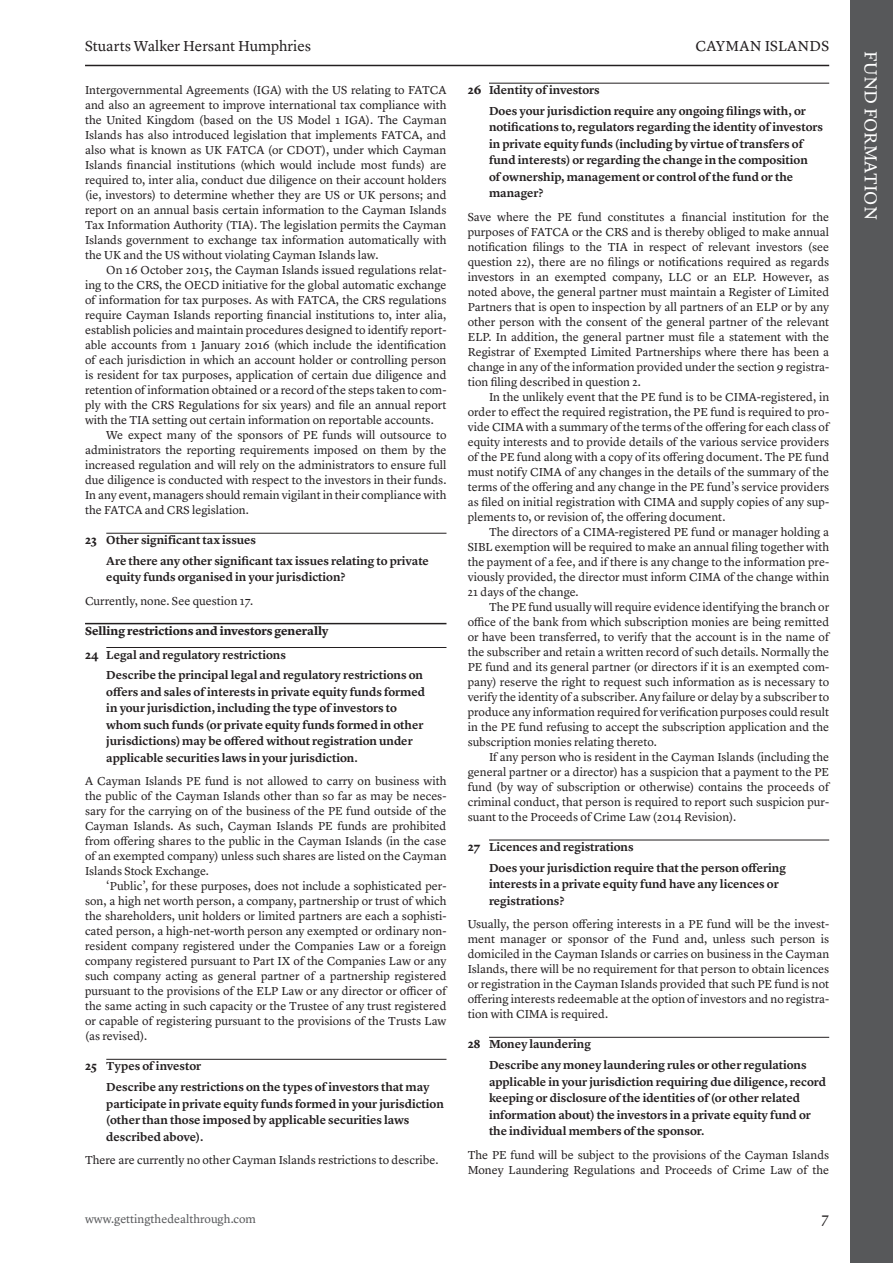
<style>
.page{position:relative;width:893px;height:1263px;background:#fff}
.page>*{position:absolute;margin:0;border:0;box-sizing:border-box;transform-origin:0 0}
.t1{font:18px "Lyon Text";letter-spacing:.015em;color:#fff}
.t2{font:15px "Lyon Text";color:#231f20}
.Text{font:12px/15px "Lyon Text";color:#231f20;text-align:justify}
.First_para{font:12px/15px "Lyon Text";color:#231f20;text-align:justify}
.Q_text{font:600 12px/16.5px "Lyon Text";color:#231f20}
.Q_header{font:600 12px "Lyon Text";color:#231f20}
.Q_category_mono{font:700 12px "Lyon Text";color:#231f20}
.t3{font:12px "Lyon Text";color:#57585a}
.s1{font-weight:700}
</style>
<div class="page">
<hr style="left:85px;top:65px;width:744px;height:1px;background:#231f20">
<div style="left:850px;top:0;width:43px;height:1263px;background:#57585a"></div>
<hr style="left:106px;top:533px;width:340px;height:1px;background:#231f20">
<hr style="left:85px;top:623px;width:361px;height:1px;background:#231f20">
<hr style="left:106px;top:647px;width:340px;height:1px;background:#231f20">
<hr style="left:106px;top:1059px;width:340px;height:1px;background:#231f20">
<hr style="left:489px;top:83px;width:340px;height:1px;background:#231f20">
<hr style="left:489px;top:840px;width:340px;height:1px;background:#231f20">
<hr style="left:489px;top:1037px;width:340px;height:1px;background:#231f20">
<p class="t2" style="left:85px;top:35px;width:228px">Stuarts Walker Hersant Humphries</p>
<p class="t2" style="left:695px;top:35px;width:135px">CAYMAN ISLANDS</p>
<p class="Text" style="left:85px;top:82px;width:363px">Intergovernmental Agreements (IGA) with the US relating to FATCA and also an agreement to improve international tax compliance with the United Kingdom (based on the US Model 1 IGA). The Cayman Islands has also introduced legislation that implements FATCA, and also what is known as UK FATCA (or CDOT), under which Cayman Islands financial institutions (which would include most funds) are required to, inter alia, conduct due diligence on their account holders (ie, investors) to determine whether they are US or UK persons; and report on an annual basis certain information to the Cayman Islands Tax Information Authority (TIA). The legislation permits the Cayman Islands government to exchange tax information automatically with the UK and the US without violating Cayman Islands law.</p>
<p class="Text" style="left:85px;top:262px;width:363px;text-indent:21px">On 16 October 2015, the Cayman Islands issued regulations relat&shy;ing to the CRS, the OECD initiative for the global automatic exchange of information for tax purposes. As with FATCA, the CRS regulations require Cayman Islands reporting financial institutions to, inter alia, establish policies and maintain procedures designed to identify report&shy;able accounts from 1 January 2016 (which include the identification of each jurisdiction in which an account holder or controlling person is resident for tax purposes, application of certain due diligence and retention of information obtained or a record of the steps taken to com&shy;ply with the CRS Regulations for six years) and file an annual report with the TIA setting out certain information on reportable accounts.</p>
<p class="Text" style="left:85px;top:427px;width:363px;text-indent:21px">We expect many of the sponsors of PE funds will outsource to administrators the reporting requirements imposed on them by the increased regulation and will rely on the administrators to ensure full due diligence is conducted with respect to the investors in their funds.<br>In any event, managers should remain vigilant in their compliance with the FATCA and CRS legislation.</p>
<p class="Q_header" style="left:85px;top:531px;width:173px"><span class="s1">23</span> Other significant tax issues</p>
<p class="Q_text" style="left:106px;top:552px;width:324px">Are there any other significant tax issues relating to private equity funds organised in your jurisdiction?</p>
<p class="First_para" style="left:85px;top:592px;width:170px">Currently, none. See question 17.</p>
<p class="Q_category_mono" style="left:85px;top:622px;width:245px">Selling restrictions and investors generally</p>
<p class="Q_header" style="left:85px;top:645px;width:202px"><span class="s1">24</span> Legal and regulatory restrictions</p>
<p class="Q_text" style="left:106px;top:666px;width:320px">Describe the principal legal and regulatory restrictions on offers and sales of interests in private equity funds formed in your jurisdiction, including the type of investors to whom such funds (or private equity funds formed in other jurisdictions) may be offered without registration under applicable securities laws in your jurisdiction.</p>
<p class="First_para" style="left:85px;top:773px;width:363px">A Cayman Islands PE fund is not allowed to carry on business with the public of the Cayman Islands other than so far as may be neces&shy;sary for the carrying on of the business of the PE fund outside of the Cayman Islands. As such, Cayman Islands PE funds are prohibited from offering shares to the public in the Cayman Islands (in the case of an exempted company) unless such shares are listed on the Cayman Islands Stock Exchange.</p>
<p class="Text" style="left:85px;top:878px;width:363px;text-indent:21px">‘Public’, for these purposes, does not include a sophisticated per&shy;son, a high net worth person, a company, partnership or trust of which the shareholders, unit holders or limited partners are each a sophisti&shy;cated person, a high-net-worth person any exempted or ordinary non&shy;resident company registered under the Companies Law or a foreign company registered pursuant to Part IX of the Companies Law or any such company acting as general partner of a partnership registered pursuant to the provisions of the ELP Law or any director or officer of the same acting in such capacity or the Trustee of any trust registered or capable of registering pursuant to the provisions of the Trusts Law (as revised).</p>
<p class="Q_header" style="left:85px;top:1057px;width:118px"><span class="s1">25</span> Types of investor</p>
<p class="Q_text" style="left:106px;top:1078px;width:339px">Describe any restrictions on the types of investors that may participate in private equity funds formed in your jurisdiction (other than those imposed by applicable securities laws described above).</p>
<p class="First_para" style="left:85px;top:1151px;width:355px">There are currently no other Cayman Islands restrictions to describe.</p>
<p class="Q_header" style="left:468px;top:81px;width:133px"><span class="s1">26</span> Identity of investors</p>
<p class="Q_text" style="left:489px;top:102px;width:335px">Does your jurisdiction require any ongoing filings with, or notifications to, regulators regarding the identity of investors in private equity funds (including by virtue of transfers of fund interests) or regarding the change in the composition<br>of ownership, management or control of the fund or the manager?</p>
<p class="First_para" style="left:468px;top:208px;width:363px">Save where the PE fund constitutes a financial institution for the purposes of FATCA or the CRS and is thereby obliged to make annual notification filings to the TIA in respect of relevant investors (see question 22), there are no filings or notifications required as regards investors in an exempted company, LLC or an ELP. However, as noted above, the general partner must maintain a Register of Limited Partners that is open to inspection by all partners of an ELP or by any other person with the consent of the general partner of the relevant ELP. In addition, the general partner must file a statement with the Registrar of Exempted Limited Partnerships where there has been a change in any of the information provided under the section 9 registra&shy;tion filing described in question 2.</p>
<p class="Text" style="left:468px;top:388px;width:363px;text-indent:21px">In the unlikely event that the PE fund is to be CIMA-registered, in order to effect the required registration, the PE fund is required to pro&shy;vide CIMA with a summary of the terms of the offering for each class of equity interests and to provide details of the various service providers of the PE fund along with a copy of its offering document. The PE fund must notify CIMA of any changes in the details of the summary of the terms of the offering and any change in the PE fund’s service providers as filed on initial registration with CIMA and supply copies of any sup&shy;plements to, or revision of, the offering document.</p>
<p class="Text" style="left:468px;top:523px;width:363px;text-indent:21px">The directors of a CIMA-registered PE fund or manager holding a SIBL exemption will be required to make an annual filing together with the payment of a fee, and if there is any change to the information pre&shy;viously provided, the director must inform CIMA of the change within 21 days of the change.</p>
<p class="Text" style="left:468px;top:598px;width:363px;text-indent:21px">The PE fund usually will require evidence identifying the branch or office of the bank from which subscription monies are being remitted or have been transferred, to verify that the account is in the name of the subscriber and retain a written record of such details. Normally the PE fund and its general partner (or directors if it is an exempted com&shy;pany) reserve the right to request such information as is necessary to verify the identity of a subscriber. Any failure or delay by a subscriber to produce any information required for verification purposes could result in the PE fund refusing to accept the subscription application and the subscription monies relating thereto.</p>
<p class="Text" style="left:468px;top:748px;width:363px;text-indent:21px">If any person who is resident in the Cayman Islands (including the general partner or a director) has a suspicion that a payment to the PE fund (by way of subscription or otherwise) contains the proceeds of criminal conduct, that person is required to report such suspicion pur&shy;suant to the Proceeds of Crime Law (2014 Revision).</p>
<p class="Q_header" style="left:468px;top:838px;width:167px"><span class="s1">27</span> Licences and registrations</p>
<p class="Q_text" style="left:489px;top:858px;width:299px">Does your jurisdiction require that the person offering interests in a private equity fund have any licences or registrations?</p>
<p class="First_para" style="left:468px;top:916px;width:363px">Usually, the person offering interests in a PE fund will be the invest&shy;ment manager or sponsor of the Fund and, unless such person is domiciled in the Cayman Islands or carries on business in the Cayman Islands, there will be no requirement for that person to obtain licences or registration in the Cayman Islands provided that such PE fund is not offering interests redeemable at the option of investors and no registra&shy;tion with CIMA is required.</p>
<p class="Q_header" style="left:468px;top:1035px;width:125px"><span class="s1">28</span> Money laundering</p>
<p class="Q_text" style="left:489px;top:1056px;width:338px">Describe any money laundering rules or other regulations applicable in your jurisdiction requiring due diligence, record keeping or disclosure of the identities of (or other related information about) the investors in a private equity fund or the individual members of the sponsor.</p>
<p class="First_para" style="left:468px;top:1146px;width:363px">The PE fund will be subject to the provisions of the Cayman Islands<br>Money Laundering Regulations and Proceeds of Crime Law of the</p>
<p class="t3" style="left:85px;top:1210px;width:172px">www.gettingthedealthrough.com</p>
<p class="t2" style="left:821px;top:1207px;width:9px">7</p>
<h1 class="t1" style="left:885px;top:51px;width:170px;rotate:90deg">FUND FORMATION</h1>
</div>
